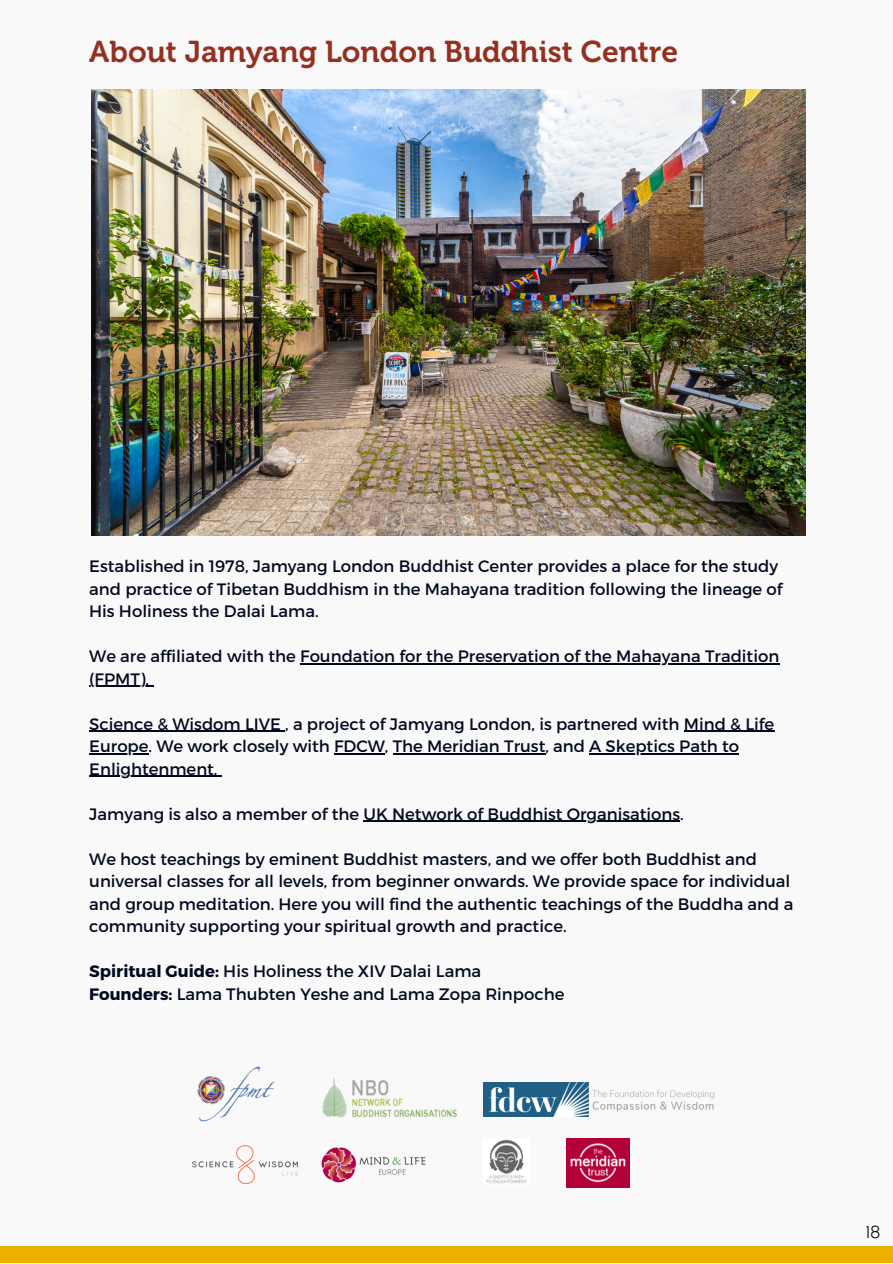
<style>
.page{position:relative;width:893px;height:1264px;background:#fff}
.page>*{position:absolute;margin:0;border:0;box-sizing:border-box;transform-origin:0 0}
.t1{font:30px "Museo 700";color:#943020}
.t2{font:16.5px/22.5px "Montserrat";color:#00091e}
.t3{font:300 16.5px "Poppins";color:#000}
.s1{font-weight:700}
</style>
<div class="page">
<div style="left:0;top:0;width:892px;height:1262px;background:#f9f9f9"></div>
<div style="left:0;top:1245px;width:892px;height:17px;background:#ebb000"></div>
<img style="left:91px;top:89px;width:714px;height:446px">
<img style="left:483px;top:1082px;width:232px;height:34px">
<img style="left:322px;top:1077px;width:136px;height:39px">
<img style="left:192px;top:1145px;width:105px;height:38px">
<img style="left:321px;top:1147px;width:104px;height:35px">
<img style="left:197px;top:1066px;width:78px;height:56px">
<img style="left:566px;top:1138px;width:63px;height:48px">
<img style="left:486px;top:1139px;width:41px;height:44px">
<hr style="left:300px;top:663px;width:479px;height:1px;background:#00091e">
<hr style="left:89px;top:686px;width:60px;height:1px;background:#00091e">
<hr style="left:89px;top:730px;width:196px;height:2px;background:#00091e">
<hr style="left:683px;top:730px;width:91px;height:2px;background:#00091e">
<hr style="left:89px;top:753px;width:59px;height:1px;background:#00091e">
<hr style="left:334px;top:753px;width:51px;height:1px;background:#00091e">
<hr style="left:392px;top:753px;width:153px;height:1px;background:#00091e">
<hr style="left:589px;top:753px;width:150px;height:1px;background:#00091e">
<hr style="left:89px;top:775px;width:128px;height:2px;background:#00091e">
<hr style="left:363px;top:820px;width:317px;height:2px;background:#00091e">
<p class="t1" style="left:89px;top:33px;width:590px">About Jamyang London Buddhist Centre</p>
<p class="t2" style="left:89px;top:554px;width:694px">Established in 1978, Jamyang London Buddhist Center provides a place for the study and practice of Tibetan Buddhism in the Mahayana tradition following the lineage of<br>His Holiness the Dalai Lama.</p>
<p class="t2" style="left:89px;top:644px;width:691px">We are affiliated with the Foundation for the Preservation of the Mahayana Tradition (FPMT).</p>
<p class="t2" style="left:89px;top:711px;width:686px">Science &amp; Wisdom LIVE , a project of Jamyang London, is partnered with Mind &amp; Life<br>Europe. We work closely with FDCW, The Meridian Trust, and A Skeptics Path to<br>Enlightenment.</p>
<p class="t2" style="left:89px;top:801px;width:596px">Jamyang is also a member of the UK Network of Buddhist Organisations.</p>
<p class="t2" style="left:89px;top:846px;width:705px">We host teachings by eminent Buddhist masters, and we offer both Buddhist and universal classes for all levels, from beginner onwards. We provide space for individual and group meditation. Here you will find the authentic teachings of the Buddha and a community supporting your spiritual growth and practice.</p>
<p class="t2" style="left:89px;top:959px;width:393px"><span class="s1">Spiritual Guide:</span> His Holiness the XIV Dalai Lama</p>
<p class="t2" style="left:89px;top:981px;width:476px"><span class="s1">Founders:</span> Lama Thubten Yeshe and Lama Zopa Rinpoche</p>
<p class="t3" style="left:865px;top:1222px;width:17px">18</p>
</div>
